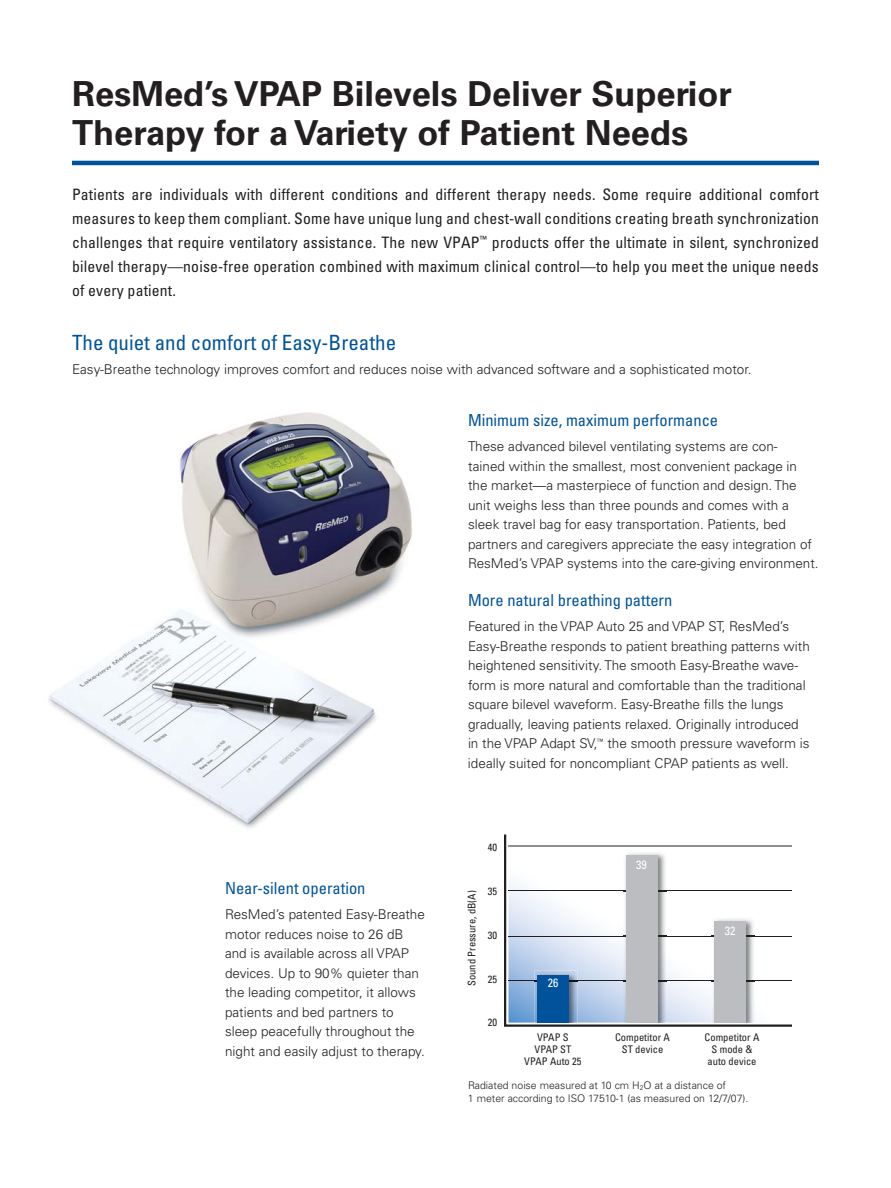
<style>
.page{position:relative;width:891px;height:1188px;background:#fff}
.page>*{position:absolute;margin:0;border:0;box-sizing:border-box;transform-origin:0 0}
.t1{font:700 34.5px/39px "Univers LT Std";color:#231f20}
.t2{font:condensed 21px "Univers LT Std";color:#00539b}
.t3{font:condensed 16.5px "Univers LT Std";color:#00539b}
.t4{font:condensed 15.75px/24px "Univers LT Std";letter-spacing:.01em;color:#231f20;text-align:justify}
.t5{font:300 13.5px/19.5px "Univers LT Std";color:#231f20}
.t6{font:condensed 12px "Univers LT Std";color:#fff}
.t7{font:condensed 10.5px/12px "Univers LT Std";color:#231f20;text-align:center}
.t8{font:300 10.5px/13.5px "Univers LT Std";color:#231f20}
</style>
<div class="page">
<img style="left:49px;top:412px;width:363px;height:416px">
<hr style="left:72px;top:161px;width:747px;height:4px;background:#00539b">
<svg style="left:504px;top:834px;width:288px;height:193px"></svg>
<h1 class="t1" style="left:72px;top:75px;width:661px">ResMed’s VPAP Bilevels Deliver Superior<br>Therapy for a Variety of Patient Needs</h1>
<p class="t4" style="left:72px;top:184px;width:749px">Patients are individuals with different conditions and different therapy needs. Some require additional comfort measures to keep them compliant. Some have unique lung and chest-wall conditions creating breath synchronization challenges that require ventilatory assistance. The new VPAP<sup>™</sup> products offer the ultimate in silent, synchronized bilevel therapy—noise-free operation combined with maximum clinical control—to help you meet the unique needs of every patient.</p>
<h2 class="t2" style="left:72px;top:333px;width:326px">The quiet and comfort of Easy-Breathe</h2>
<p class="t5" style="left:72px;top:360px;width:681px">Easy-Breathe technology improves comfort and reduces noise with advanced software and a sophisticated motor.</p>
<p class="t3" style="left:225px;top:881px;width:142px">Near-silent operation</p>
<p class="t5" style="left:225px;top:906px;width:201px">ResMed’s patented Easy-Breathe motor reduces noise to 26 dB and is available across all VPAP devices. Up to 90% quieter than the leading competitor, it allows patients and bed partners to sleep peacefully throughout the night and easily adjust to therapy.</p>
<p class="t3" style="left:468px;top:413px;width:252px">Minimum size, maximum performance</p>
<p class="t5" style="left:468px;top:438px;width:352px">These advanced bilevel ventilating systems are con-<br>tained within the smallest, most convenient package in the market—a masterpiece of function and design. The unit weighs less than three pounds and comes with a sleek travel bag for easy transportation. Patients, bed partners and caregivers appreciate the easy integration of ResMed’s VPAP systems into the care-giving environment.</p>
<p class="t3" style="left:468px;top:593px;width:206px">More natural breathing pattern</p>
<p class="t5" style="left:468px;top:618px;width:343px">Featured in the VPAP Auto 25 and VPAP ST, ResMed’s Easy-Breathe responds to patient breathing patterns with heightened sensitivity. The smooth Easy-Breathe wave&shy;form is more natural and comfortable than the traditional square bilevel waveform. Easy-Breathe fills the lungs gradually, leaving patients relaxed. Originally introduced in the VPAP Adapt SV,<sup>™</sup> the smooth pressure waveform is ideally suited for noncompliant CPAP patients as well.</p>
<p class="t7" style="left:466px;top:986px;width:97px;rotate:-90deg">Sound Pressure, dB(A)</p>
<p class="t7" style="left:488px;top:842px;width:11px">40</p>
<p class="t7" style="left:488px;top:886px;width:11px">35</p>
<p class="t7" style="left:488px;top:930px;width:11px">30</p>
<p class="t7" style="left:488px;top:973px;width:11px">25</p>
<p class="t7" style="left:488px;top:1017px;width:11px">20</p>
<p class="t6" style="left:548px;top:978px;width:12px">26</p>
<p class="t6" style="left:636px;top:860px;width:12px">39</p>
<p class="t6" style="left:725px;top:925px;width:12px">32</p>
<p class="t7" style="left:524px;top:1032px;width:59px">VPAP S<br>VPAP ST<br>VPAP Auto 25</p>
<p class="t7" style="left:615px;top:1032px;width:56px">Competitor A<br>ST device</p>
<p class="t7" style="left:705px;top:1032px;width:56px">Competitor A<br>S mode &amp; auto device</p>
<p class="t8" style="left:468px;top:1079px;width:282px">Radiated noise measured at 10 cm H<sub>2</sub>O at a distance of<br>1 meter according to ISO 17510-1 (as measured on 12/7/07).</p>
</div>
